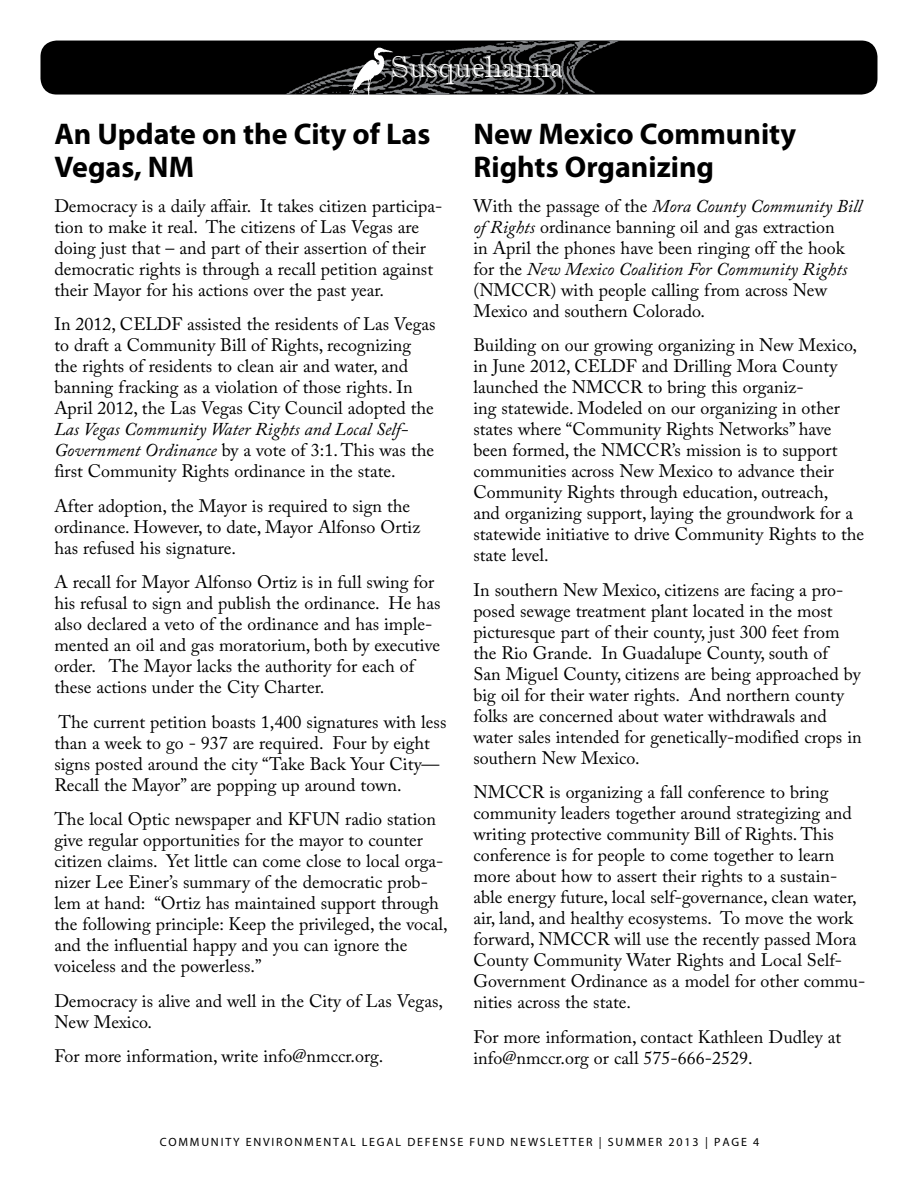
<style>
.page{position:relative;width:918px;height:1188px;background:#fff}
.page>*{position:absolute;margin:0;border:0;box-sizing:border-box;transform-origin:0 0}
.t1{font:700 30px/33px "Myriad Pro";color:#000}
.t2{font:30px "Imprint MT Shadow";color:#fff}
.t3{font:18px/21px "Adobe Caslon Pro";color:#000}
.t4{font:12px "Myriad Pro";letter-spacing:.15em;color:#000}
.s1{font-style:italic}
</style>
<div class="page">
<div style="left:40px;top:41px;width:838px;height:54px;background:#000;border-radius:16px"></div>
<img style="left:276px;top:41px;width:389px;height:54px">
<img style="left:347px;top:46px;width:48px;height:49px">
<h1 class="t2" style="left:391px;top:49px;width:174px">Susquehanna</h1>
<h1 class="t1" style="left:54px;top:116px;width:378px">An Update on the City of Las<br>Vegas, NM</h1>
<p class="t3" style="left:54px;top:195px;width:390px">Democracy is a daily affair. It takes citizen participa&shy;tion to make it real. The citizens of Las Vegas are doing just that – and part of their assertion of their democratic rights is through a recall petition against their Mayor for his actions over the past year.</p>
<p class="t3" style="left:54px;top:313px;width:383px">In 2012, CELDF assisted the residents of Las Vegas to draft a Community Bill of Rights, recognizing the rights of residents to clean air and water, and banning fracking as a violation of those rights. In April 2012, the Las Vegas City Council adopted the</p>
<p class="t3" style="left:54px;top:418px;width:381px"><span class="s1">Las Vegas Community Water Rights and Local Self-<br>Government Ordinance</span> by a vote of 3:1. This was the first Community Rights ordinance in the state.</p>
<p class="t3" style="left:54px;top:495px;width:367px">After adoption, the Mayor is required to sign the ordinance. However, to date, Mayor Alfonso Ortiz has refused his signature.</p>
<p class="t3" style="left:54px;top:571px;width:388px">A recall for Mayor Alfonso Ortiz is in full swing for his refusal to sign and publish the ordinance. He has also declared a veto of the ordinance and has imple&shy;mented an oil and gas moratorium, both by executive order. The Mayor lacks the authority for each of these actions under the City Charter.</p>
<p class="t3" style="left:54px;top:711px;width:394px">The current petition boasts 1,400 signatures with less than a week to go - 937 are required. Four by eight signs posted around the city “Take Back Your City— Recall the Mayor” are popping up around town.</p>
<p class="t3" style="left:54px;top:808px;width:395px">The local Optic newspaper and KFUN radio station give regular opportunities for the mayor to counter citizen claims. Yet little can come close to local orga&shy;nizer Lee Einer’s summary of the democratic prob&shy;lem at hand: “Ortiz has maintained support through the following principle: Keep the privileged, the vocal, and the influential happy and you can ignore the voiceless and the powerless.”</p>
<p class="t3" style="left:54px;top:990px;width:390px">Democracy is alive and well in the City of Las Vegas,<br>New Mexico.</p>
<p class="t3" style="left:54px;top:1046px;width:331px">For more information, write info@nmccr.org.</p>
<h1 class="t1" style="left:473px;top:116px;width:324px">New Mexico Community<br>Rights Organizing</h1>
<p class="t3" style="left:473px;top:195px;width:390px">With the passage of the <span class="s1">Mora County Community Bill of Rights</span> ordinance banning oil and gas extraction<br>in April the phones have been ringing off the hook for the <span class="s1">New Mexico Coalition For Community Rights </span>(NMCCR) with people calling from across New Mexico and southern Colorado.</p>
<p class="t3" style="left:473px;top:334px;width:392px">Building on our growing organizing in New Mexico, in June 2012, CELDF and Drilling Mora County launched the NMCCR to bring this organiz-<br>ing statewide. Modeled on our organizing in other states where “Community Rights Networks” have been formed, the NMCCR’s mission is to support communities across New Mexico to advance their Community Rights through education, outreach,<br>and organizing support, laying the groundwork for a statewide initiative to drive Community Rights to the state level.</p>
<p class="t3" style="left:473px;top:579px;width:390px">In southern New Mexico, citizens are facing a pro&shy;posed sewage treatment plant located in the most picturesque part of their county, just 300 feet from the Rio Grande. In Guadalupe County, south of<br>San Miguel County, citizens are being approached by big oil for their water rights. And northern county folks are concerned about water withdrawals and water sales intended for genetically-modified crops in southern New Mexico.</p>
<p class="t3" style="left:473px;top:781px;width:393px">NMCCR is organizing a fall conference to bring community leaders together around strategizing and writing protective community Bill of Rights. This conference is for people to come together to learn more about how to assert their rights to a sustain&shy;able energy future, local self-governance, clean water, air, land, and healthy ecosystems. To move the work forward, NMCCR will use the recently passed Mora County Community Water Rights and Local Self-Government Ordinance as a model for other commu&shy;nities across the state.</p>
<p class="t3" style="left:473px;top:1026px;width:369px">For more information, contact Kathleen Dudley at info@nmccr.org or call 575-666-2529.</p>
<p class="t4" style="left:160px;top:1134px;width:601px">COMMUNITY ENVIRONMENTAL LEGAL DEFENSE FUND NEWSLETTER | SUMMER 2013 | PAGE 4</p>
</div>
